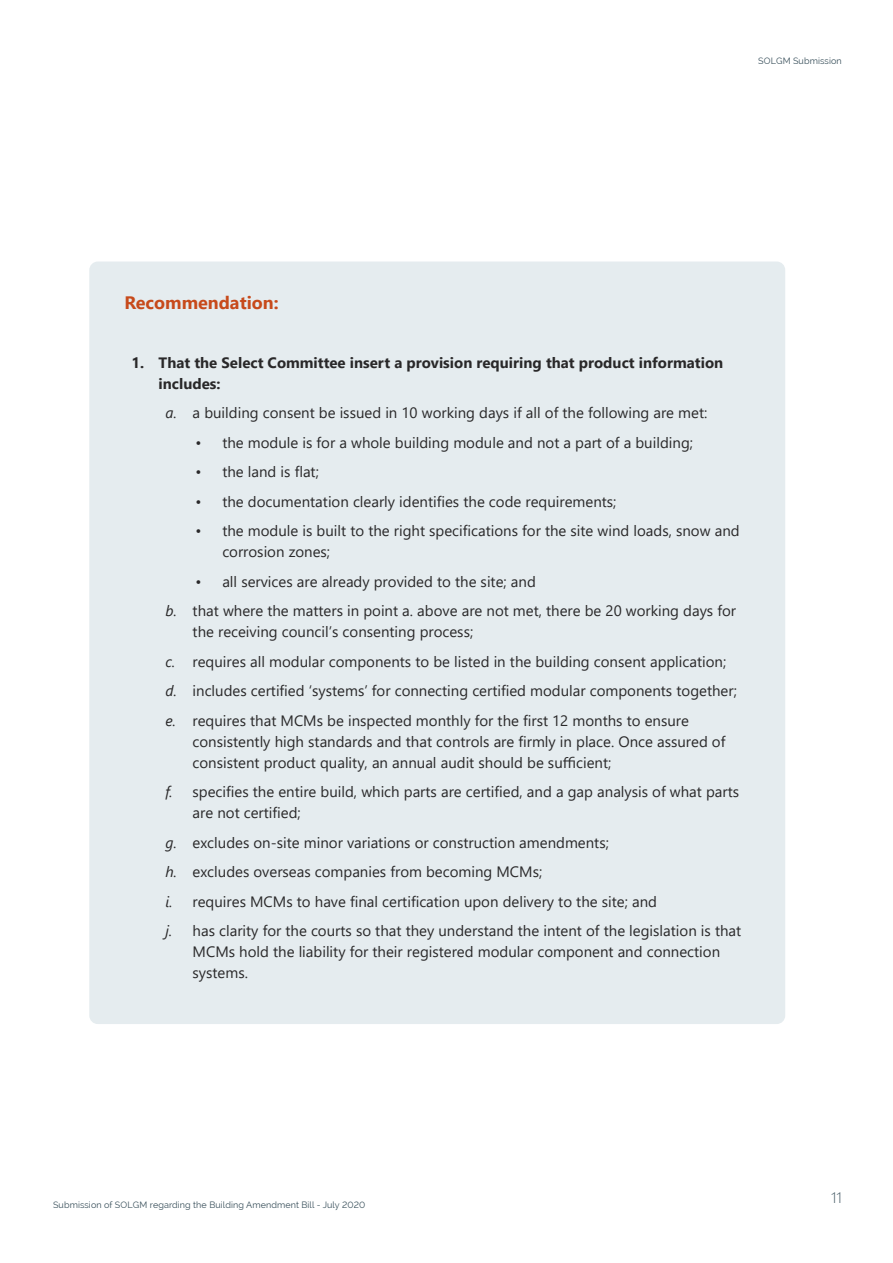
<style>
.page{position:relative;width:893px;height:1263px;background:#fff}
.page>*{position:absolute;margin:0;border:0;box-sizing:border-box;transform-origin:0 0}
.t1{font:700 18px "Segoe UI";color:#c74a1b}
.t2{font:15px/29.5px "Segoe UI";color:#292829}
.t3{font:700 15px/21px "Segoe UI";color:#292829}
.t4{font:300 15px "Segoe UI";color:#384f5a}
.t5{font:9px "Raleway";letter-spacing:.01em;color:#384f5a}
.s1{font-style:italic}
</style>
<div class="page">
<div style="left:89px;top:261px;width:696px;height:763px;background:#e5ecef;border-radius:9px"></div>
<p class="t5" style="left:758px;top:55px;width:85px">SOLGM Submission</p>
<p class="t1" style="left:125px;top:285px;width:155px">Recommendation:</p>
<p class="t3" style="left:159px;top:351px;width:566px;text-indent:-27px">1. That the Select Committee insert a provision requiring that product information includes:</p>
<p class="t2" style="left:166px;top:397px;width:543px"><span class="s1">a.</span> a building consent be issued in 10 working days if all of the following are met:</p>
<p class="t2" style="left:195px;top:426px;width:499px">• the module is for a whole building module and not a part of a building;</p>
<p class="t2" style="left:195px;top:456px;width:125px">• the land is flat;</p>
<p class="t2" style="left:195px;top:485px;width:423px">• the documentation clearly identifies the code requirements;</p>
<p class="t2" style="left:222px;top:519px;width:519px;line-height:21px;text-indent:-27px">• the module is built to the right specifications for the site wind loads, snow and corrosion zones;</p>
<p class="t2" style="left:166px;top:565px;width:572px;text-indent:30px">• all services are already provided to the site; and<br><span class="s1">b.</span> that where the matters in point a. above are not met, there be 20 working days for</p>
<p class="t2" style="left:166px;top:616px;width:573px;text-indent:27px">the receiving council’s consenting process;<br><span class="s1">c.</span> requires all modular components to be listed in the building consent application; <span class="s1">d.</span> includes certified ‘systems’ for connecting certified modular components together; <span class="s1">e.</span> requires that MCMs be inspected monthly for the first 12 months to ensure</p>
<p class="t2" style="left:193px;top:730px;width:534px;line-height:21px">consistently high standards and that controls are firmly in place. Once assured of consistent product quality, an annual audit should be sufficient;</p>
<p class="t2" style="left:193px;top:780px;width:548px;line-height:21px;text-indent:-27px"><span class="s1">f.</span> specifies the entire build, which parts are certified, and a gap analysis of what parts are not certified;</p>
<p class="t2" style="left:166px;top:826px;width:577px"><span class="s1">g.</span> excludes on-site minor variations or construction amendments;<br><span class="s1">h.</span> excludes overseas companies from becoming MCMs;<br><span class="s1">i.</span> requires MCMs to have final certification upon delivery to the site; and<br><span class="s1">j.</span> has clarity for the courts so that they understand the intent of the legislation is that</p>
<p class="t2" style="left:193px;top:940px;width:529px;line-height:21px">MCMs hold the liability for their registered modular component and connection systems.</p>
<p class="t5" style="left:53px;top:1199px;width:314px">Submission of SOLGM regarding the Building Amendment Bill - July 2020</p>
<p class="t4" style="left:831px;top:1183px;width:12px">11</p>
</div>
